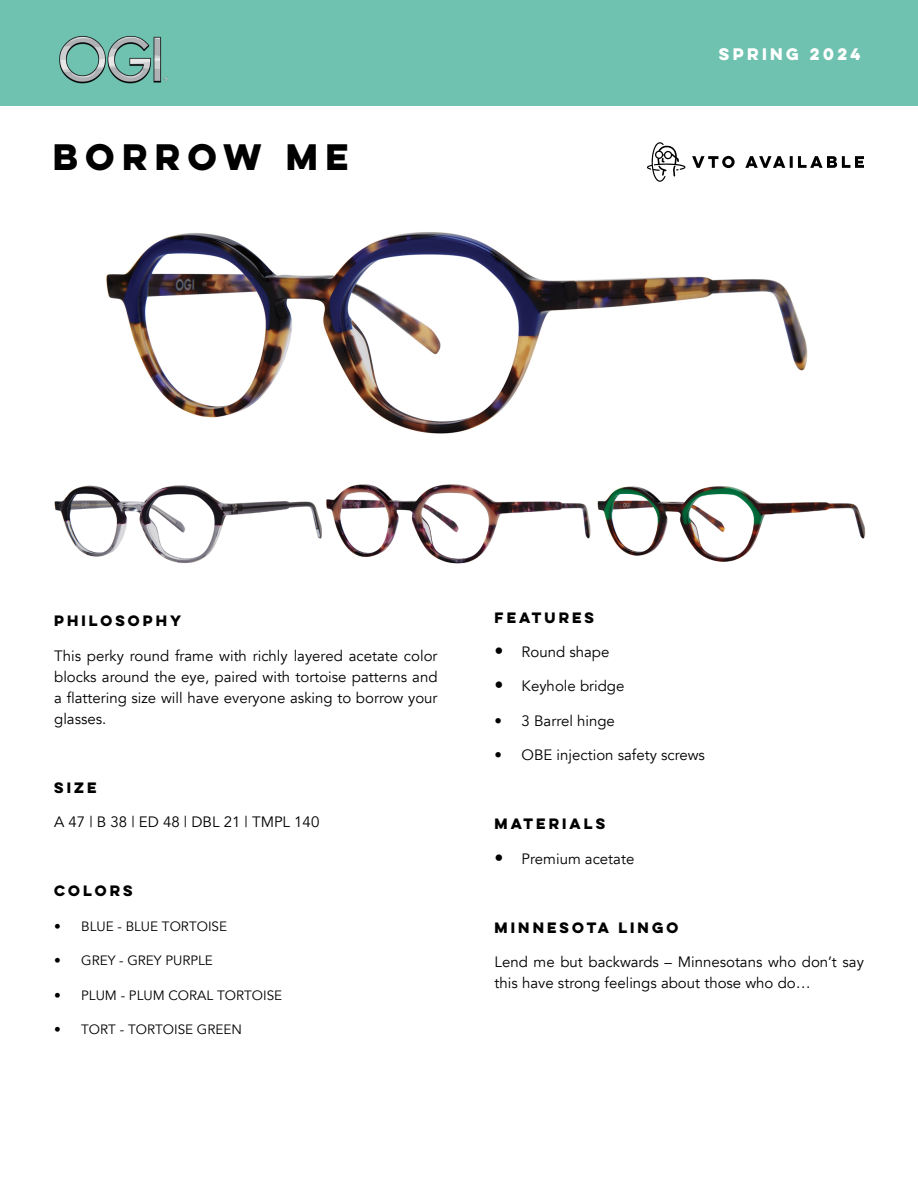
<style>
.page{position:relative;width:918px;height:1188px;background:#fff}
.page>*{position:absolute;margin:0;border:0;box-sizing:border-box;transform-origin:0 0}
.t1{font:700 33px "Lulo Clean One";color:#000}
.t2{font:15px/21px "Avenir";color:#000;text-align:justify}
.t3{font:700 15px "Lulo Clean One";color:#fff}
.t4{font:13.5px "Avenir";color:#000}
.t5{font:700 13.5px "Lulo Clean One";color:#000}
.s1{font-size:18px}
</style>
<div class="page">
<div style="left:0;top:0;width:918px;height:106px;background:#70c2b0"></div>
<svg style="left:647px;top:142px;width:39px;height:40px"></svg>
<svg style="left:692px;top:156px;width:172px;height:12px"></svg>
<img style="left:59px;top:36px;width:109px;height:48px">
<img style="left:106px;top:232px;width:702px;height:202px">
<img style="left:54px;top:485px;width:268px;height:78px">
<img style="left:326px;top:484px;width:540px;height:80px">
<h1 class="t1" style="left:53px;top:132px;width:305px">BORROW ME</h1>
<p class="t3" style="left:719px;top:42px;width:147px">SPRING 2024</p>
<p class="t5" style="left:54px;top:610px;width:132px">PHILOSOPHY</p>
<p class="t2" style="left:54px;top:645px;width:385px">This perky round frame with richly layered acetate color blocks around the eye, paired with tortoise patterns and a flattering size will have everyone asking to borrow your glasses.</p>
<p class="t5" style="left:54px;top:777px;width:47px">SIZE</p>
<p class="t2" style="left:54px;top:812px;width:267px">A 47 | B 38 | ED 48 | DBL 21 | TMPL 140</p>
<p class="t5" style="left:54px;top:880px;width:83px">COLORS</p>
<p class="t4" style="left:54px;top:918px;width:174px">• BLUE - BLUE TORTOISE</p>
<p class="t4" style="left:54px;top:953px;width:160px">• GREY - GREY PURPLE</p>
<p class="t4" style="left:54px;top:987px;width:230px">• PLUM - PLUM CORAL TORTOISE</p>
<p class="t4" style="left:54px;top:1022px;width:189px">• TORT - TORTOISE GREEN</p>
<p class="t5" style="left:495px;top:607px;width:104px">FEATURES</p>
<p class="t2" style="left:495px;top:642px;width:116px"><span class="s1">•</span> Round shape</p>
<p class="t2" style="left:495px;top:676px;width:131px"><span class="s1">•</span> Keyhole bridge</p>
<p class="t2" style="left:495px;top:711px;width:122px">• 3 Barrel hinge</p>
<p class="t2" style="left:495px;top:745px;width:212px">• OBE injection safety screws</p>
<p class="t5" style="left:495px;top:814px;width:115px">MATERIALS</p>
<p class="t2" style="left:495px;top:849px;width:141px"><span class="s1">•</span> Premium acetate</p>
<p class="t5" style="left:495px;top:917px;width:188px">MINNESOTA LINGO</p>
<p class="t2" style="left:495px;top:952px;width:371px">Lend me but backwards – Minnesotans who don’t say this have strong feelings about those who do…</p>
</div>
